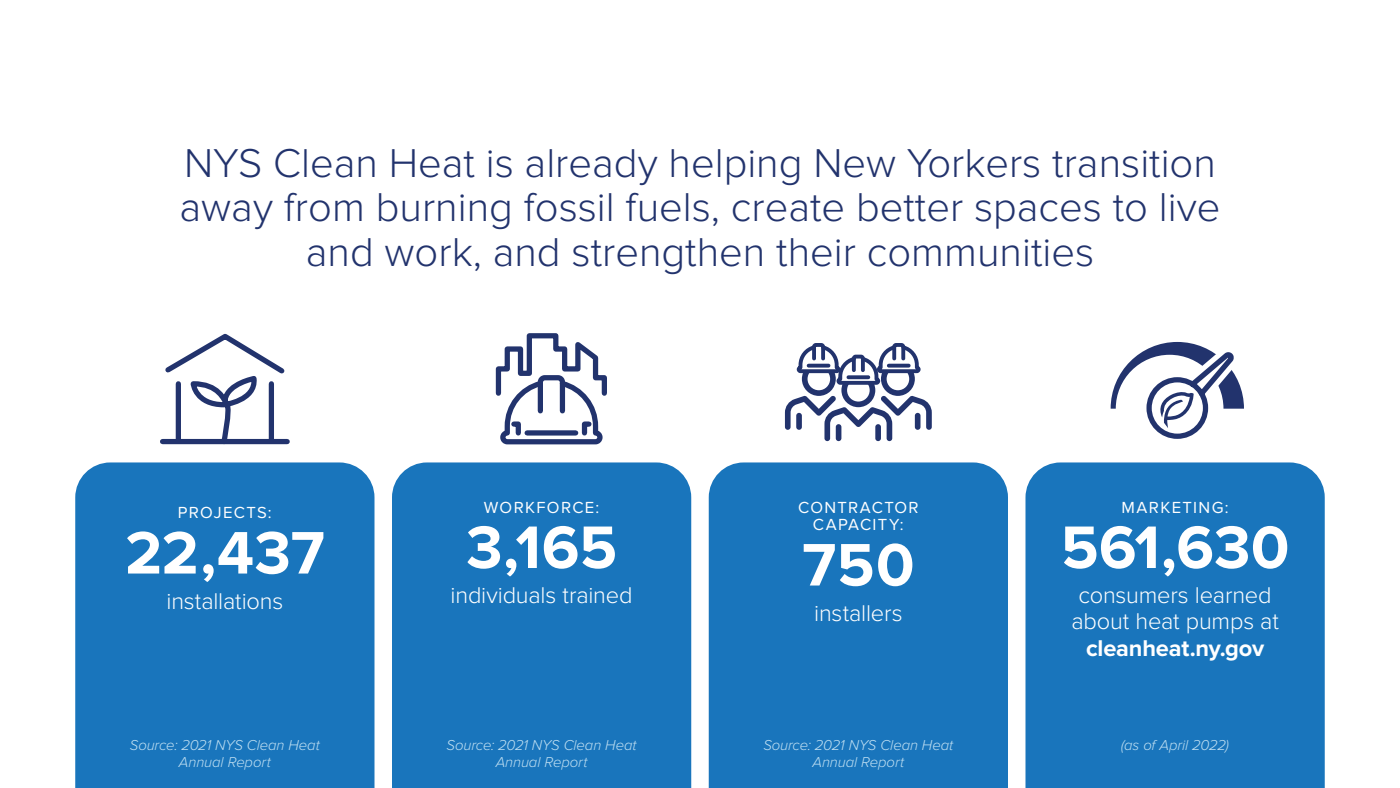
<style>
.page{position:relative;width:1400px;height:788px;background:#fff}
.page>*{position:absolute;margin:0;border:0;box-sizing:border-box;transform-origin:0 0}
.t1{font:700 62.12px "Proxima Nova";letter-spacing:.005em;color:#fff}
.t2{font:300 41.74px/44.8px "Proxima Nova";color:#22336d;text-align:center}
.t3{font:300 23.62px/26.2px "Proxima Nova";letter-spacing:-.01em;color:#fff;text-align:center}
.t4{font:16.62px "Proxima Nova";letter-spacing:.08em;color:#fff}
.t5{font:italic 300 14.88px/17.5px "Proxima Nova";letter-spacing:-.01em;color:#bfdff2;text-align:center}
.s1{font-weight:700}
</style>
<div class="page">
<div style="left:75px;top:462px;width:299px;height:326px;background:#1975bc"></div>
<div style="left:709px;top:462px;width:299px;height:326px;background:#1975bc"></div>
<div style="left:1026px;top:462px;width:299px;height:326px;background:#1975bc"></div>
<div style="left:392px;top:462px;width:299px;height:326px;background:#1975bc"></div>
<svg style="left:1111px;top:342px;width:133px;height:97px"></svg>
<svg style="left:161px;top:333px;width:128px;height:112px"></svg>
<svg style="left:495px;top:333px;width:112px;height:112px"></svg>
<svg style="left:785px;top:343px;width:147px;height:98px"></svg>
<p class="t2" style="left:180px;top:141px;width:1042px">NYS Clean Heat is already helping New Yorkers transition away from burning fossil fuels, create better spaces to live and work, and strengthen their communities</p>
<p class="t4" style="left:178px;top:503px;width:95px">PROJECTS:</p>
<p class="t4" style="left:484px;top:497px;width:117px">WORKFORCE:</p>
<p class="t1" style="left:125px;top:517px;width:201px">22,437</p>
<p class="t1" style="left:466px;top:511px;width:152px">3,165</p>
<p class="t3" style="left:167px;top:587px;width:118px">installations</p>
<p class="t3" style="left:451px;top:582px;width:183px">individuals trained</p>
<p class="t4" style="left:798px;top:497px;width:122px">CONTRACTOR</p>
<p class="t1" style="left:802px;top:529px;width:114px">750</p>
<p class="t4" style="left:813px;top:515px;width:92px">CAPACITY:</p>
<p class="t3" style="left:814px;top:599px;width:90px">installers</p>
<p class="t4" style="left:1122px;top:497px;width:108px">MARKETING:</p>
<p class="t1" style="left:1061px;top:511px;width:230px">561,630</p>
<p class="t3" style="left:1071px;top:582px;width:209px">consumers learned about heat pumps at <span class="s1">cleanheat.ny.gov</span></p>
<p class="t5" style="left:130px;top:736px;width:192px">Source: 2021 NYS Clean Heat<br>Annual Report</p>
<p class="t5" style="left:1121px;top:736px;width:109px">(as of April 2022)</p>
<p class="t5" style="left:447px;top:736px;width:192px">Source: 2021 NYS Clean Heat<br>Annual Report</p>
<p class="t5" style="left:763px;top:736px;width:192px">Source: 2021 NYS Clean Heat<br>Annual Report</p>
</div>
